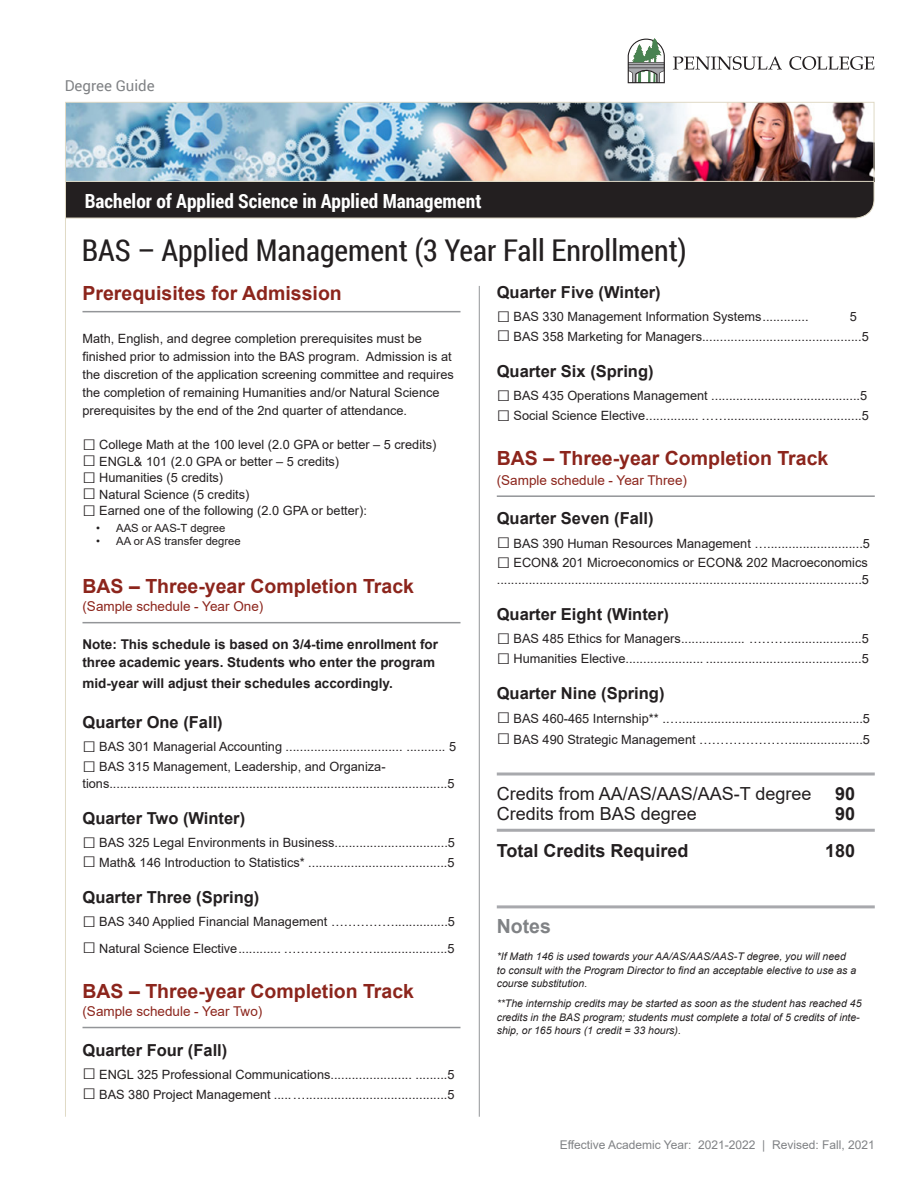
<style>
.page{position:relative;width:918px;height:1188px;background:#fff}
.page>*{position:absolute;margin:0;border:0;box-sizing:border-box;transform-origin:0 0}
.t1{font:30px "Roboto Condensed";color:#231f20}
.Year_Title{font:700 19.5px "Arial";color:#8c251c}
.t2{font:700 19.5px "Roboto Condensed";color:#fff}
.Credit_Total{font:700 19.5px "Arial";color:#808285}
.Credit_Total-2{font:18px "Arial";color:#231f20}
.Credit_Total-3{font:700 18px "Arial";color:#231f20}
.Quarter_Title{font:700 16.5px "Arial";color:#231f20}
.t3{font:15px "Roboto";color:#808285}
.Quarter_Title-2{font:700 13.5px/18px "Arial";color:#231f20}
.Year_Title-2{font:13.5px "Arial";color:#8c251c}
.Class_List{font:12.75px/16.5px "Arial";color:#231f20}
.Body_Copy{font:12.75px/18px "Arial";color:#231f20}
.t4{font:12px "Arial";color:#808285}
.t5{font:11.25px "Arial";color:#231f20}
.Body_Copy-2{font:italic 10.5px/13.5px "Arial";color:#231f20}
.s1{font-weight:700;font-size:22.5px}
</style>
<div class="page">
<hr style="left:65px;top:181px;width:1px;height:936px;background:#e0dac6">
<hr style="left:479px;top:286px;width:1px;height:831px;background:#939598">
<div style="left:66px;top:138px;width:809px;height:81px;background:#231f20"></div>
<img style="left:67px;top:104px;width:805px;height:76px">
<div style="left:65px;top:102px;width:809px;height:80px;border:1px solid #e0dac6"></div>
<svg style="left:673px;top:56px;width:109px;height:14px"></svg>
<svg style="left:789px;top:56px;width:85px;height:14px"></svg>
<svg style="left:628px;top:38px;width:37px;height:45px"></svg>
<hr style="left:82px;top:311px;width:378px;height:1px;background:#939598">
<hr style="left:82px;top:622px;width:378px;height:1px;background:#939598">
<hr style="left:82px;top:1027px;width:378px;height:1px;background:#939598">
<hr style="left:497px;top:495px;width:378px;height:2px;background:#939598">
<hr style="left:497px;top:773px;width:378px;height:3px;background:#a8a9ad">
<hr style="left:497px;top:829px;width:378px;height:3px;background:#a8a9ad">
<hr style="left:497px;top:905px;width:378px;height:3px;background:#a8a9ad">
<p class="t3" style="left:65px;top:76px;width:91px">Degree Guide</p>
<h2 class="t2" style="left:85px;top:187px;width:398px">Bachelor of Applied Science in Applied Management</h2>
<h1 class="t1" style="left:82px;top:230px;width:606px">BAS – Applied Management (3 Year Fall Enrollment)</h1>
<p class="Year_Title" style="left:82px;top:280px;width:261px">Prerequisites for Admission</p>
<p class="Body_Copy" style="left:82px;top:329px;width:373px">Math, English, and degree completion prerequisites must be finished prior to admission into the BAS program. Admission is at the discretion of the application screening committee and requires the completion of remaining Humanities and/or Natural Science prerequisites by the end of the 2nd quarter of attendance.</p>
<p class="Body_Copy" style="left:82px;top:436px;width:355px"><span class="s1">□</span> College Math at the 100 level (2.0 GPA or better – 5 credits)</p>
<p class="Body_Copy" style="left:82px;top:452px;width:258px"><span class="s1">□</span> ENGL&amp; 101 (2.0 GPA or better – 5 credits)</p>
<p class="Body_Copy" style="left:82px;top:469px;width:142px"><span class="s1">□</span> Humanities (5 credits)</p>
<p class="Body_Copy" style="left:82px;top:485px;width:168px"><span class="s1">□</span> Natural Science (5 credits)</p>
<p class="Body_Copy" style="left:82px;top:502px;width:286px"><span class="s1">□</span> Earned one of the following (2.0 GPA or better):</p>
<p class="t5" style="left:96px;top:520px;width:131px">• AAS or AAS-T degree</p>
<p class="t5" style="left:96px;top:533px;width:146px">• AA or AS transfer degree</p>
<p class="Year_Title" style="left:82px;top:573px;width:333px">BAS – Three-year Completion Track</p>
<p class="Year_Title-2" style="left:82px;top:597px;width:182px">(Sample schedule - Year One)</p>
<p class="Quarter_Title-2" style="left:82px;top:636px;width:357px">Note: This schedule is based on 3/4-time enrollment for three academic years. Students who enter the program</p>
<p class="Quarter_Title-2" style="left:82px;top:675px;width:312px">mid-year will adjust their schedules accordingly.</p>
<p class="Quarter_Title" style="left:82px;top:711px;width:142px">Quarter One (Fall)</p>
<p class="Class_List" style="left:82px;top:739px;width:375px"><span class="s1">□</span> BAS 301 Managerial Accounting ................................. ........... 5</p>
<p class="Class_List" style="left:82px;top:758px;width:374px"><span class="s1">□</span> BAS 315 Management, Leadership, and Organiza&shy;tions...............................................................................................5</p>
<p class="Quarter_Title" style="left:82px;top:806px;width:164px">Quarter Two (Winter)</p>
<p class="Class_List" style="left:82px;top:834px;width:374px"><span class="s1">□</span> BAS 325 Legal Environments in Business................................5</p>
<p class="Class_List" style="left:82px;top:854px;width:374px"><span class="s1">□</span> Math&amp; 146 Introduction to Statistics* .......................................5</p>
<p class="Quarter_Title" style="left:82px;top:886px;width:178px">Quarter Three (Spring)</p>
<p class="Class_List" style="left:82px;top:914px;width:374px"><span class="s1">□</span> BAS 340 Applied Financial Management ……………...............5</p>
<p class="Class_List" style="left:82px;top:940px;width:374px"><span class="s1">□</span> Natural Science Elective............ ………………….....................5</p>
<p class="Year_Title" style="left:82px;top:977px;width:333px">BAS – Three-year Completion Track</p>
<p class="Year_Title-2" style="left:82px;top:1002px;width:181px">(Sample schedule - Year Two)</p>
<p class="Quarter_Title" style="left:82px;top:1038px;width:146px">Quarter Four (Fall)</p>
<p class="Class_List" style="left:82px;top:1066px;width:374px"><span class="s1">□</span> ENGL 325 Professional Communications....................... .........5</p>
<p class="Class_List" style="left:82px;top:1086px;width:374px"><span class="s1">□</span> BAS 380 Project Management .....…........................................5</p>
<p class="Quarter_Title" style="left:497px;top:281px;width:165px">Quarter Five (Winter)</p>
<p class="Class_List" style="left:497px;top:308px;width:313px"><span class="s1">□</span> BAS 330 Management Information Systems.............</p>
<p class="Class_List" style="left:850px;top:308px;width:9px">5</p>
<p class="Class_List" style="left:497px;top:328px;width:374px"><span class="s1">□</span> BAS 358 Marketing for Managers.............................................5</p>
<p class="Quarter_Title" style="left:497px;top:360px;width:158px">Quarter Six (Spring)</p>
<p class="Class_List" style="left:497px;top:388px;width:372px"><span class="s1">□</span> BAS 435 Operations Management ..........................................5</p>
<p class="Class_List" style="left:497px;top:407px;width:374px"><span class="s1">□</span> Social Science Elective............... ……......................................5</p>
<p class="Year_Title" style="left:497px;top:445px;width:333px">BAS – Three-year Completion Track</p>
<p class="Year_Title-2" style="left:497px;top:471px;width:192px">(Sample schedule - Year Three)</p>
<p class="Quarter_Title" style="left:497px;top:507px;width:158px">Quarter Seven (Fall)</p>
<p class="Class_List" style="left:497px;top:535px;width:375px"><span class="s1">□</span> BAS 390 Human Resources Management …...........................5</p>
<p class="Class_List" style="left:497px;top:555px;width:373px"><span class="s1">□</span> ECON&amp; 201 Microeconomics or ECON&amp; 202 Macroeconomics .......................................................................................................5</p>
<p class="Quarter_Title" style="left:497px;top:603px;width:174px">Quarter Eight (Winter)</p>
<p class="Class_List" style="left:497px;top:631px;width:374px"><span class="s1">□</span> BAS 485 Ethics for Managers.................. ……….....................5</p>
<p class="Class_List" style="left:497px;top:650px;width:374px"><span class="s1">□</span> Humanities Elective...................... ............................................5</p>
<p class="Quarter_Title" style="left:497px;top:682px;width:169px">Quarter Nine (Spring)</p>
<p class="Class_List" style="left:497px;top:710px;width:375px"><span class="s1">□</span> BAS 460-465 Internship** .…....................................................5</p>
<p class="Class_List" style="left:497px;top:731px;width:375px"><span class="s1">□</span> BAS 490 Strategic Management ………………….....................5</p>
<p class="Credit_Total-2" style="left:497px;top:782px;width:316px">Credits from AA/AS/AAS/AAS-T degree</p>
<p class="Credit_Total-3" style="left:835px;top:781px;width:22px">90</p>
<p class="Credit_Total-2" style="left:497px;top:801px;width:202px">Credits from BAS degree</p>
<p class="Credit_Total-3" style="left:835px;top:801px;width:22px">90</p>
<p class="Credit_Total-3" style="left:497px;top:838px;width:193px">Total Credits Required</p>
<p class="Credit_Total-3" style="left:825px;top:838px;width:32px">180</p>
<p class="Credit_Total" style="left:497px;top:913px;width:56px">Notes</p>
<p class="Body_Copy-2" style="left:497px;top:950px;width:361px">*If Math 146 is used towards your AA/AS/AAS/AAS-T degree, you will need to consult with the Program Director to find an acceptable elective to use as a course substitution.</p>
<p class="Body_Copy-2" style="left:497px;top:997px;width:366px">**The internship credits may be started as soon as the student has reached 45 credits in the BAS program; students must complete a total of 5 credits of inte&shy;ship, or 165 hours (1 credit = 33 hours).</p>
<p class="t4" style="left:560px;top:1137px;width:317px">Effective Academic Year: 2021-2022 | Revised: Fall, 2021</p>
</div>
